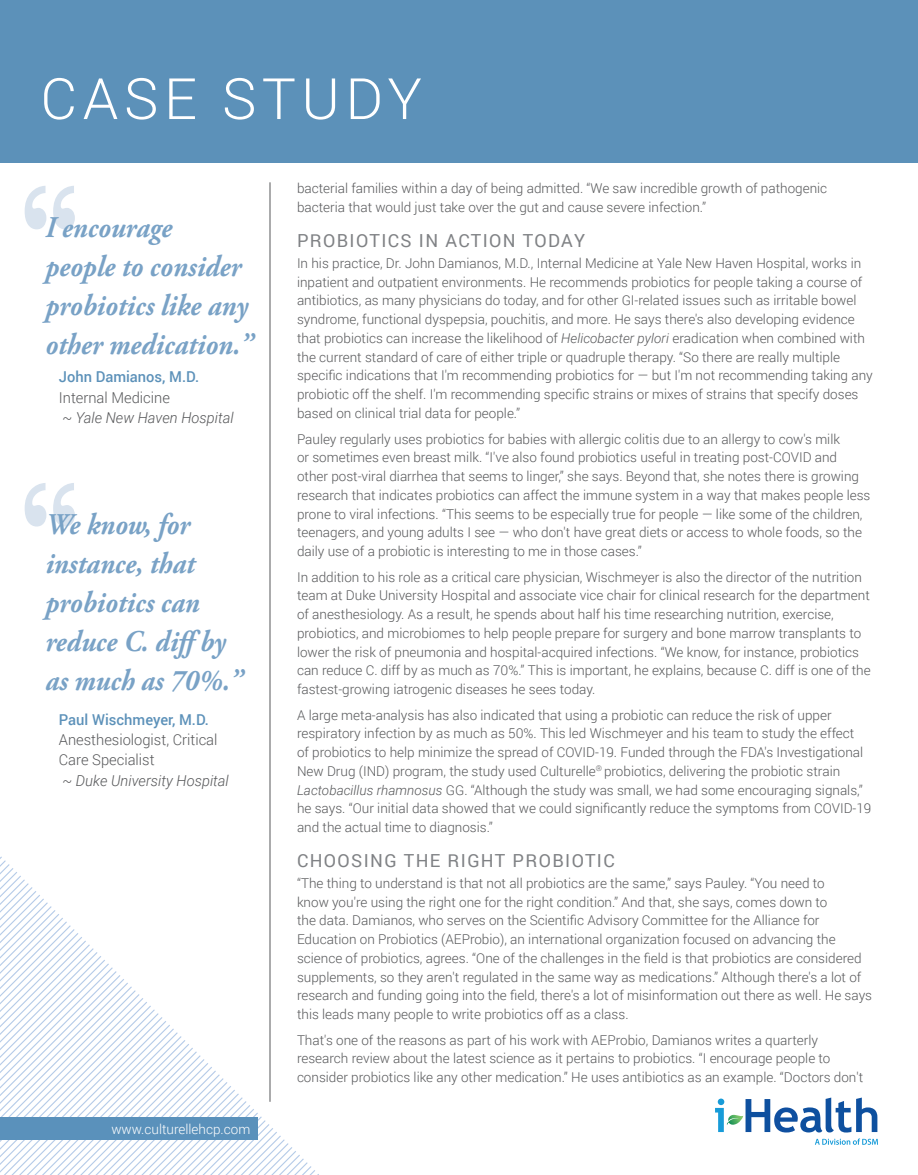
<style>
.page{position:relative;width:918px;height:1175px;background:#fff}
.page>*{position:absolute;margin:0;border:0;box-sizing:border-box;transform-origin:0 0}
.t1{font:700 125.1px "Baskerville";color:#d9e3ee;scale:.85 1}
.t2{font:300 57px "Roboto";letter-spacing:.1em;color:#fff}
.t3{font:italic 700 30px/39px "Adobe Garamond Pro";color:#79a2c6;scale:.91 1}
.t4{font:18px "Roboto";letter-spacing:.075em;color:#808285}
.t5{font:300 15px/20.2px "Roboto";color:#57585a}
.t6{font:italic 300 15px "Roboto";color:#57585a}
.t7{font:500 15px "Roboto";color:#5c91b9}
.t8{font:300 13.5px/18.8px "Roboto";color:#57585a}
.t9{font:300 13.5px "Roboto";color:#fff}
.s1{font-style:italic}
</style>
<div class="page">
<hr style="left:270px;top:182px;width:1px;height:919px;background:#57585a">
<svg style="left:0;top:856px;width:315px;height:318px"></svg>
<div style="left:0;top:0;width:918px;height:163px;background:#5c91b9"></div>
<div style="left:0;top:1117px;width:257px;height:23px;background:#5a91bb"></div>
<svg style="left:715px;top:1097px;width:163px;height:47px"></svg>
<h2 class="t2" style="left:40px;top:59px;width:383px">CASE STUDY</h2>
<h1 class="t1" style="left:18px;top:142px;width:76px">“</h1>
<h3 class="t3" style="left:45px;top:208px;width:230px">I encourage<br>people to consider probiotics like any other medication.”</h3>
<p class="t7" style="left:59px;top:366px;width:142px">John Damianos, M.D.</p>
<p class="t5" style="left:59px;top:387px;width:113px">Internal Medicine</p>
<p class="t6" style="left:62px;top:407px;width:173px">~ Yale New Haven Hospital</p>
<h1 class="t1" style="left:18px;top:439px;width:76px">“</h1>
<h3 class="t3" style="left:45px;top:505px;width:219px">We know, for instance, that probiotics can reduce C. diffby as much as 70%.”</h3>
<p class="t7" style="left:59px;top:709px;width:152px">Paul Wischmeyer, M.D.</p>
<p class="t5" style="left:59px;top:729px;width:160px">Anesthesiologist, Critical<br>Care Specialist</p>
<p class="t6" style="left:62px;top:769px;width:168px">~ Duke University Hospital</p>
<p class="t9" style="left:111px;top:1119px;width:140px">www.culturellehcp.com</p>
<p class="t8" style="left:297px;top:179px;width:532px">bacterial families within a day of being admitted. “We saw incredible growth of pathogenic bacteria that would just take over the gut and cause severe infection.”</p>
<h3 class="t4" style="left:297px;top:228px;width:290px">PROBIOTICS IN ACTION TODAY</h3>
<p class="t8" style="left:297px;top:253px;width:577px">In his practice, Dr. John Damianos, M.D., Internal Medicine at Yale New Haven Hospital, works in inpatient and outpatient environments. He recommends probiotics for people taking a course of antibiotics, as many physicians do today, and for other GI-related issues such as irritable bowel syndrome, functional dyspepsia, pouchitis, and more. He says there's also developing evidence that probiotics can increase the likelihood of <span class="s1">Helicobacter pylori</span> eradication when combined with the current standard of care of either triple or quadruple therapy. “So there are really multiple specific indications that I'm recommending probiotics for — but I'm not recommending taking any probiotic off the shelf. I'm recommending specific strains or mixes of strains that specify doses based on clinical trial data for people.”</p>
<p class="t8" style="left:297px;top:429px;width:575px">Pauley regularly uses probiotics for babies with allergic colitis due to an allergy to cow's milk<br>or sometimes even breast milk. “I've also found probiotics useful in treating post-COVID and other post-viral diarrhea that seems to linger,” she says. Beyond that, she notes there is growing research that indicates probiotics can affect the immune system in a way that makes people less prone to viral infections. “This seems to be especially true for people — like some of the children, teenagers, and young adults I see — who don't have great diets or access to whole foods, so the daily use of a probiotic is interesting to me in those cases.”</p>
<p class="t8" style="left:297px;top:567px;width:575px">In addition to his role as a critical care physician, Wischmeyer is also the director of the nutrition team at Duke University Hospital and associate vice chair for clinical research for the department of anesthesiology. As a result, he spends about half his time researching nutrition, exercise, probiotics, and microbiomes to help people prepare for surgery and bone marrow transplants to lower the risk of pneumonia and hospital-acquired infections. “We know, for instance, probiotics can reduce C. diff by as much as 70%.” This is important, he explains, because C. diff is one of the fastest-growing iatrogenic diseases he sees today.</p>
<p class="t8" style="left:297px;top:705px;width:576px">A large meta-analysis has also indicated that using a probiotic can reduce the risk of upper respiratory infection by as much as 50%. This led Wischmeyer and his team to study the effect<br>of probiotics to help minimize the spread of COVID-19. Funded through the FDA's Investigational New Drug (IND) program, the study used Culturelle<sup>®</sup> probiotics, delivering the probiotic strain <span class="s1">Lactobacillus rhamnosus</span> GG. “Although the study was small, we had some encouraging signals,” he says. “Our initial data showed that we could significantly reduce the symptoms from COVID-19 and the actual time to diagnosis.”</p>
<h3 class="t4" style="left:297px;top:847px;width:319px">CHOOSING THE RIGHT PROBIOTIC</h3>
<p class="t8" style="left:297px;top:873px;width:577px">“The thing to understand is that not all probiotics are the same,” says Pauley. “You need to<br>know you're using the right one for the right condition.” And that, she says, comes down to<br>the data. Damianos, who serves on the Scientific Advisory Committee for the Alliance for Education on Probiotics (AEProbio), an international organization focused on advancing the science of probiotics, agrees. “One of the challenges in the field is that probiotics are considered supplements, so they aren't regulated in the same way as medications.” Although there's a lot of research and funding going into the field, there's a lot of misinformation out there as well. He says this leads many people to write probiotics off as a class.</p>
<p class="t8" style="left:297px;top:1030px;width:568px">That's one of the reasons as part of his work with AEProbio, Damianos writes a quarterly research review about the latest science as it pertains to probiotics. “I encourage people to consider probiotics like any other medication.” He uses antibiotics as an example. “Doctors don't</p>
</div>
